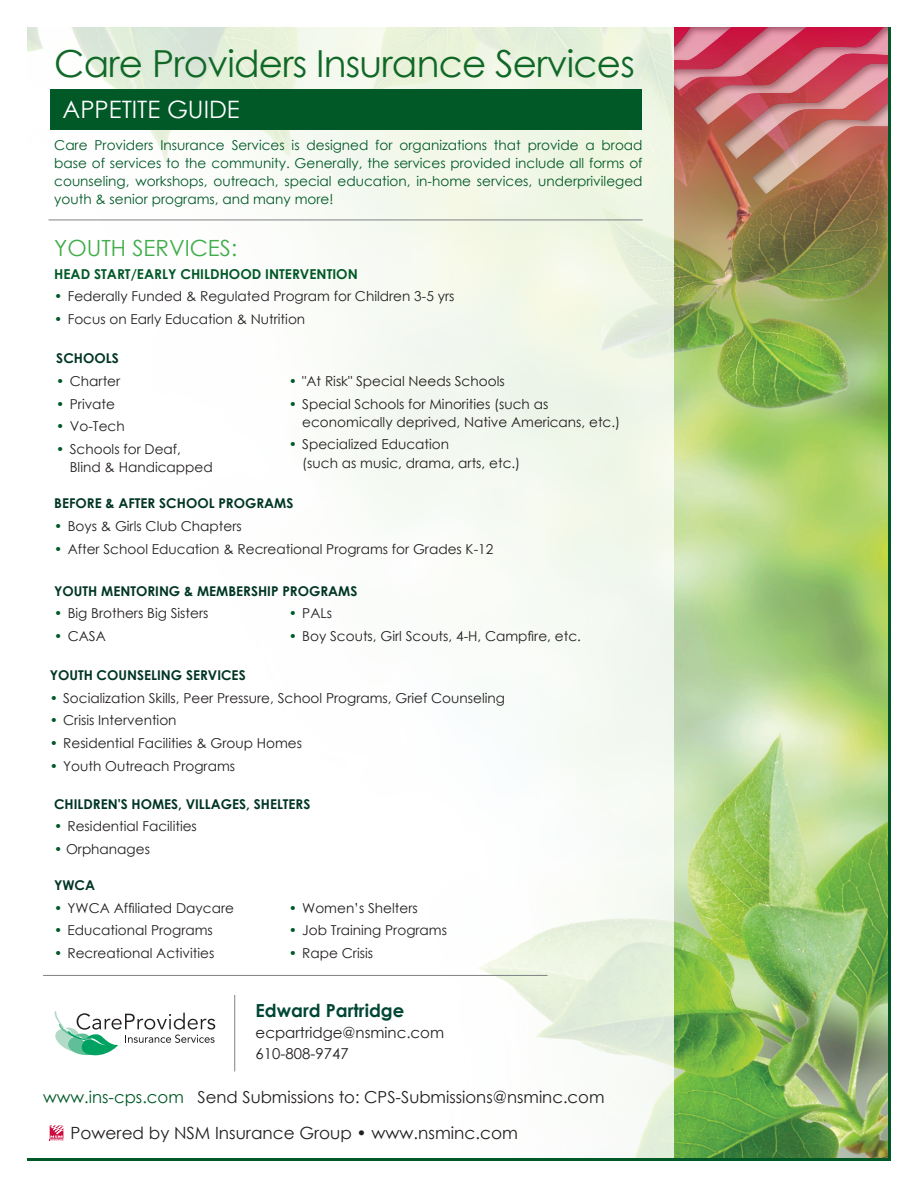
<style>
.page{position:relative;width:918px;height:1188px;background:#fff}
.page>*{position:absolute;margin:0;border:0;box-sizing:border-box;transform-origin:0 0}
.t1{font:37.35px "Century Gothic";letter-spacing:-.02em;color:#106827}
.t2{font:24px "Century Gothic";color:#fff}
.t3{font:22.35px "Century Gothic";color:#40ae49}
.t4{font:700 18px "Century Gothic";color:#004634}
.t5{font:16.8px "Century Gothic";color:#231f20}
.t6{font:16.5px "Century Gothic";color:#231f20}
.t7{font:15px "Century Gothic";color:#231f20}
.t8{font:13.65px "Century Gothic";color:#231f20}
.t9{font:13.65px/18px "Century Gothic";color:#005927;text-align:justify}
.t10{font:700 13.65px "Century Gothic";color:#005927}
.t11{font:700 13.5px "Century Gothic";color:#003525}
.s1{color:#005927}
</style>
<div class="page">
<img style="left:27px;top:27px;width:861px;height:1131px">
<hr style="left:27px;top:1158px;width:864px;height:3px;background:#005927">
<img style="left:674px;top:195px;width:214px;height:171px">
<div style="left:674px;top:27px;width:217px;height:168px;background:#231f20;opacity:.55"></div>
<hr style="left:888px;top:27px;width:3px;height:1134px;background:#005927">
<hr style="left:49px;top:220px;width:594px;height:1px;background:#808285">
<hr style="left:43px;top:975px;width:505px;height:1px;background:#808285">
<svg style="left:50px;top:1126px;width:13px;height:15px"></svg>
<div style="left:50px;top:89px;width:592px;height:41px;background:#005927"></div>
<svg style="left:55px;top:1011px;width:160px;height:44px"></svg>
<hr style="left:234px;top:995px;width:1px;height:76px;background:#808285">
<p class="t1" style="left:54px;top:37px;width:582px">Care Providers Insurance Services</p>
<p class="t2" style="left:63px;top:92px;width:179px">APPETITE GUIDE</p>
<p class="t9" style="left:54px;top:136px;width:590px">Care Providers Insurance Services is designed for organizations that provide a broad base of services to the community. Generally, the services provided include all forms of counseling, workshops, outreach, special education, in-home services, underprivileged youth &amp; senior programs, and many more!</p>
<p class="t3" style="left:54px;top:232px;width:184px">YOUTH SERVICES:</p>
<p class="t10" style="left:54px;top:263px;width:305px">HEAD START/EARLY CHILDHOOD INTERVENTION</p>
<p class="t8" style="left:54px;top:287px;width:402px"><span class="s1">•</span> Federally Funded &amp; Regulated Program for Children 3-5 yrs</p>
<p class="t8" style="left:54px;top:310px;width:253px"><span class="s1">•</span> Focus on Early Education &amp; Nutrition</p>
<p class="t11" style="left:56px;top:348px;width:64px">SCHOOLS</p>
<p class="t8" style="left:56px;top:371px;width:65px"><span class="s1">•</span> Charter</p>
<p class="t8" style="left:56px;top:394px;width:60px"><span class="s1">•</span> Private</p>
<p class="t8" style="left:56px;top:417px;width:70px"><span class="s1">•</span> Vo-Tech</p>
<p class="t8" style="left:56px;top:439px;width:126px"><span class="s1">•</span> Schools for Deaf,</p>
<p class="t8" style="left:70px;top:458px;width:144px">Blind &amp; Handicapped</p>
<p class="t8" style="left:289px;top:371px;width:217px"><span class="s1">•</span> "At Risk" Special Needs Schools</p>
<p class="t8" style="left:289px;top:394px;width:261px"><span class="s1">•</span> Special Schools for Minorities (such as</p>
<p class="t8" style="left:302px;top:412px;width:319px">economically deprived, Native Americans, etc.)</p>
<p class="t8" style="left:289px;top:435px;width:162px"><span class="s1">•</span> Specialized Education</p>
<p class="t8" style="left:302px;top:453px;width:220px">(such as music, drama, arts, etc.)</p>
<p class="t11" style="left:54px;top:493px;width:241px">BEFORE &amp; AFTER SCHOOL PROGRAMS</p>
<p class="t8" style="left:54px;top:516px;width:189px"><span class="s1">•</span> Boys &amp; Girls Club Chapters</p>
<p class="t8" style="left:54px;top:539px;width:441px"><span class="s1">•</span> After School Education &amp; Recreational Programs for Grades K-12</p>
<p class="t11" style="left:54px;top:580px;width:305px">YOUTH MENTORING &amp; MEMBERSHIP PROGRAMS</p>
<p class="t8" style="left:54px;top:604px;width:156px"><span class="s1">•</span> Big Brothers Big Sisters</p>
<p class="t8" style="left:54px;top:627px;width:53px"><span class="s1">•</span> CASA</p>
<p class="t8" style="left:289px;top:604px;width:45px"><span class="s1">•</span> PALs</p>
<p class="t8" style="left:289px;top:627px;width:294px"><span class="s1">•</span> Boy Scouts, Girl Scouts, 4-H, Campfire, etc.</p>
<p class="t11" style="left:50px;top:665px;width:198px">YOUTH COUNSELING SERVICES</p>
<p class="t8" style="left:50px;top:688px;width:457px"><span class="s1">•</span> Socialization Skills, Peer Pressure, School Programs, Grief Counseling</p>
<p class="t8" style="left:50px;top:711px;width:128px"><span class="s1">•</span> Crisis Intervention</p>
<p class="t8" style="left:50px;top:734px;width:254px"><span class="s1">•</span> Residential Facilities &amp; Group Homes</p>
<p class="t8" style="left:50px;top:756px;width:187px"><span class="s1">•</span> Youth Outreach Programs</p>
<p class="t11" style="left:54px;top:793px;width:258px">CHILDREN'S HOMES, VILLAGES, SHELTERS</p>
<p class="t8" style="left:54px;top:817px;width:144px"><span class="s1">•</span> Residential Facilities</p>
<p class="t8" style="left:54px;top:839px;width:97px"><span class="s1">•</span> Orphanages</p>
<p class="t11" style="left:54px;top:875px;width:43px">YWCA</p>
<p class="t8" style="left:54px;top:898px;width:182px"><span class="s1">•</span> YWCA Affiliated Daycare</p>
<p class="t8" style="left:54px;top:921px;width:160px"><span class="s1">•</span> Educational Programs</p>
<p class="t8" style="left:54px;top:944px;width:162px"><span class="s1">•</span> Recreational Activities</p>
<p class="t8" style="left:289px;top:898px;width:131px"><span class="s1">•</span> Women’s Shelters</p>
<p class="t8" style="left:289px;top:921px;width:160px"><span class="s1">•</span> Job Training Programs</p>
<p class="t8" style="left:289px;top:944px;width:86px"><span class="s1">•</span> Rape Crisis</p>
<p class="t4" style="left:256px;top:996px;width:150px">Edward Partridge</p>
<p class="t7" style="left:256px;top:1022px;width:190px">ecpartridge@nsminc.com</p>
<p class="t7" style="left:256px;top:1043px;width:95px">610-808-9747</p>
<p class="t6" style="left:43px;top:1085px;width:563px"><span class="s1">www.ins-cps.com</span> Send Submissions to: CPS-Submissions@nsminc.com</p>
<p class="t5" style="left:71px;top:1122px;width:449px">Powered by NSM Insurance Group • www.nsminc.com</p>
</div>
